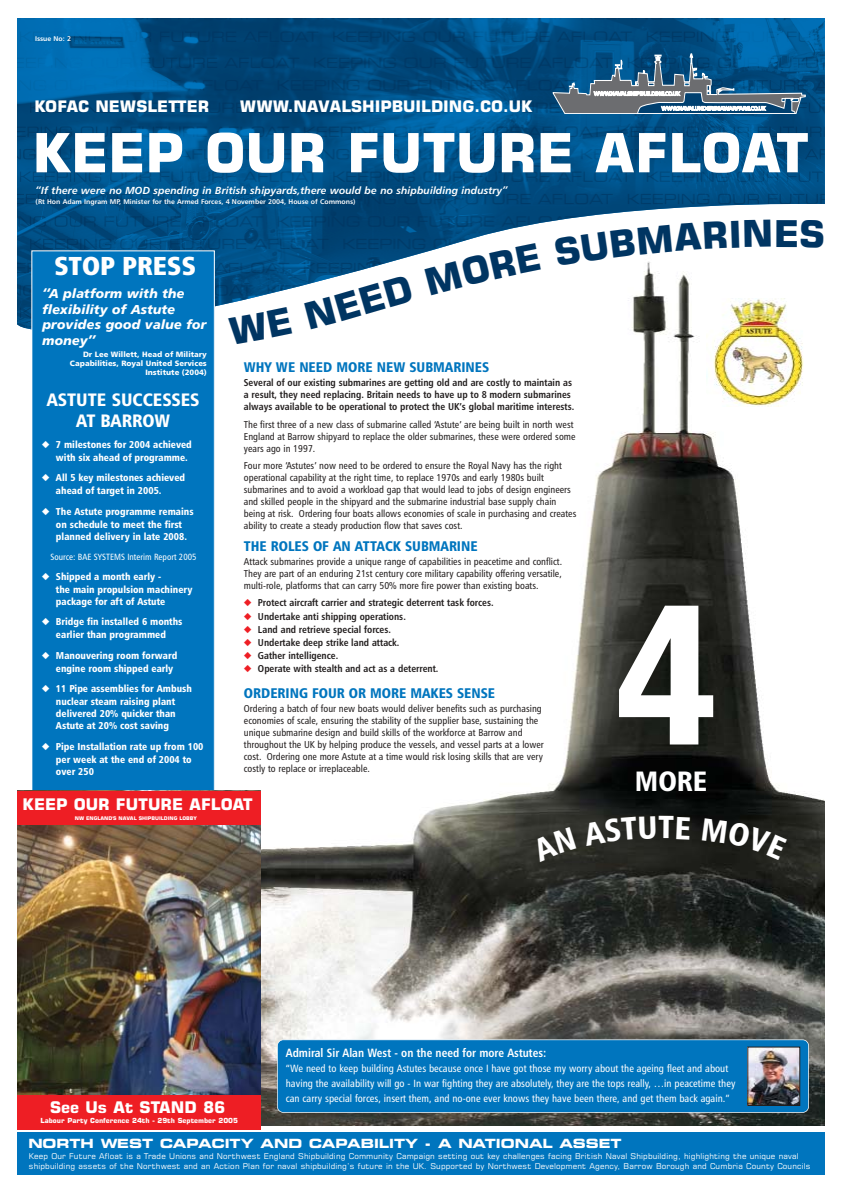
<style>
.page{position:relative;width:841px;height:1191px;background:#fff}
.page>*{position:absolute;margin:0;border:0;box-sizing:border-box;transform-origin:0 0}
.t1{font:200px "Humanist 777 BT Black Condensed B";color:#fff}
.t2{font:700 54px "Square 721 BT";color:#fff}
.t3{font:700 37px "Square 721 BT";color:#003562}
.t4{font:32px "Humanist 777 BT Black Condensed B";color:#fff}
.t5{font:28px "Humanist 777 BT Black Condensed B";color:#fff}
.t6{font:26px "Humanist 777 BT Extra Black Cond B";color:#fff}
.t7{font:18px/21.6px "Humanist 777 BT Black Condensed B";color:#fff;text-align:center}
.t8{font:700 16px "Square 721 BT";color:#fff}
.t9{font:700 15.9px "Square 721 BT";color:#fff}
.t10{font:14px "Humanist 777 BT Black Condensed B";color:#0075be}
.t11{font:13px/15.6px "Humanist 777 BT Black Italic B";color:#fff}
.t12{font:700 expanded 12.7px "Square 721 BT";color:#fff}
.t13{font:12px "Humanist 777 BT Bold Condensed B";color:#fff}
.t14{font:10.5px/15px "Humanist 777 BT Roman Condensed B";color:#fff}
.t15{font:10.3px "Humanist 777 BT Bold Italic B";color:#fff}
.t16{font:10px/12px "Humanist 777 BT Roman Condensed B";color:#231f1f}
.t17{font:10px/13.1px "Humanist 777 BT Black Condensed B";color:#fff}
.t18{font:10px/12px "Humanist 777 BT Bold Condensed B";color:#231f1f}
.t19{font:9px "Humanist 777 BT Roman Condensed B";color:#fff}
.t20{font:8px/9.6px "Square 721 BT";letter-spacing:.02em;color:#fff}
.t21{font:7.7px/9.2px "Humanist 777 BT Black B";color:#fff;text-align:right}
.t22{font:700 7px "Square 721 BT";color:#fff}
.t23{font:6.8px "Humanist 777 BT Bold B";color:#fff}
.t24{font:700 5px "Square 721 BT";color:#fff}
.s1{color:#ee1e24}
</style>
<div class="page">
<img style="left:260px;top:365px;width:565px;height:761px">
<img style="left:17px;top:18px;width:808px;height:313px">
<svg style="left:553px;top:54px;width:253px;height:60px;background:#3e6d8e"></svg>
<div style="left:32px;top:251px;width:182px;height:882px;background:#0075be"></div>
<img style="left:706px;top:299px;width:104px;height:108px">
<div style="left:277px;top:1039px;width:532px;height:74px;background:#0075be"></div>
<img style="left:750px;top:1049px;width:48px;height:55px">
<div style="left:748px;top:1047px;width:52px;height:59px;border:1px solid #231f1f"></div>
<div style="left:17px;top:1126px;width:808px;height:49px;background:#fff"></div>
<div style="left:17px;top:1132px;width:808px;height:43px;background:#0075be"></div>
<img style="left:17px;top:825px;width:244px;height:270px">
<div style="left:17px;top:791px;width:244px;height:34px;background:#ee1e24"></div>
<div style="left:17px;top:1095px;width:244px;height:34px;background:#ee1e24"></div>
<svg style="left:228px;top:307px;width:64px;height:24px"></svg>
<svg style="left:304px;top:275px;width:110px;height:55px"></svg>
<svg style="left:425px;top:243px;width:116px;height:52px"></svg>
<svg style="left:554px;top:220px;width:217px;height:46px"></svg>
<svg style="left:801px;top:219px;width:23px;height:28px"></svg>
<svg style="left:531px;top:827px;width:45px;height:35px;background:#2f302a"></svg>
<svg style="left:583px;top:816px;width:73px;height:30px;background:#282923"></svg>
<svg style="left:676px;top:817px;width:14px;height:22px"></svg>
<svg style="left:702px;top:818px;width:85px;height:42px;background:#1b1c17"></svg>
<p class="t23" style="left:35px;top:36px;width:38px">Issue No: 2</p>
<h3 class="t9" style="left:35px;top:101px;width:176px">KOFAC NEWSLETTER</h3>
<h3 class="t9" style="left:240px;top:101px;width:294px">WWW.NAVALSHIPBUILDING.CO.UK</h3>
<h2 class="t2" style="left:33px;top:134px;width:778px">KEEP OUR FUTURE AFLOAT</h2>
<p class="t15" style="left:36px;top:186px;width:474px">“If there were no MOD spending in British shipyards,there would be no shipbuilding industry”</p>
<p class="t23" style="left:36px;top:199px;width:322px">(Rt Hon Adam Ingram MP, Minister for the Armed Forces, 4 November 2004, House of Commons)</p>
<h3 class="t6" style="left:54px;top:256px;width:143px">STOP PRESS</h3>
<h3 class="t11" style="left:42px;top:287px;width:166px">“A platform with the flexibility of Astute provides good value for money”</h3>
<p class="t21" style="left:70px;top:350px;width:138px">Dr Lee Willett, Head of Military<br>Capabilities, Royal United Services<br>Institute (2004)</p>
<h3 class="t10" style="left:244px;top:362px;width:247px">WHY WE NEED MORE NEW SUBMARINES</h3>
<p class="t18" style="left:244px;top:378px;width:332px">Several of our existing submarines are getting old and are costly to maintain as a result, they need replacing. Britain needs to have up to 8 modern submarines always available to be operational to protect the UK’s global maritime interests.</p>
<p class="t16" style="left:244px;top:419px;width:333px">The first three of a new class of submarine called ‘Astute’ are being built in north west<br>England at Barrow shipyard to replace the older submarines, these were ordered some years ago in 1997.</p>
<p class="t16" style="left:244px;top:461px;width:334px">Four more ‘Astutes’ now need to be ordered to ensure the Royal Navy has the right operational capability at the right time, to replace 1970s and early 1980s built submarines and to avoid a workload gap that would lead to jobs of design engineers and skilled people in the shipyard and the submarine industrial base supply chain being at risk. Ordering four boats allows economies of scale in purchasing and creates ability to create a steady production flow that saves cost.</p>
<h3 class="t7" style="left:47px;top:391px;width:154px">ASTUTE SUCCESSES<br>AT BARROW</h3>
<p class="t17" style="left:56px;top:439px;width:137px;text-indent:-14px">◆ 7 milestones for 2004 achieved with six ahead of programme.</p>
<p class="t17" style="left:56px;top:472px;width:131px;text-indent:-14px">◆ All 5 key milestones achieved ahead of target in 2005.</p>
<p class="t17" style="left:42px;top:506px;width:153px;text-align:center">◆ The Astute programme remains on schedule to meet the first</p>
<p class="t17" style="left:56px;top:531px;width:133px">planned delivery in late 2008.</p>
<p class="t19" style="left:50px;top:553px;width:148px">Source: BAE SYSTEMS Interim Report 2005</p>
<p class="t17" style="left:56px;top:571px;width:138px;text-indent:-14px">◆ Shipped a month early -<br>the main propulsion machinery</p>
<p class="t17" style="left:56px;top:596px;width:111px">package for aft of Astute</p>
<p class="t17" style="left:42px;top:616px;width:142px;text-align:center">◆ Bridge fin installed 6 months earlier than programmed</p>
<p class="t17" style="left:56px;top:650px;width:123px;text-indent:-14px">◆ Manouvering room forward engine room shipped early</p>
<p class="t17" style="left:42px;top:683px;width:152px;text-align:center">◆ 11 Pipe assemblies for Ambush nuclear steam raising plant</p>
<p class="t17" style="left:56px;top:709px;width:121px;line-height:12px">delivered 20% quicker than<br>Astute at 20% cost saving</p>
<p class="t17" style="left:42px;top:741px;width:163px;text-align:center">◆ Pipe Installation rate up from 100 per week at the end of 2004 to</p>
<p class="t17" style="left:56px;top:766px;width:39px">over 250</p>
<h3 class="t10" style="left:244px;top:541px;width:235px">THE ROLES OF AN ATTACK SUBMARINE</h3>
<p class="t16" style="left:244px;top:556px;width:320px;text-align:justify">Attack submarines provide a unique range of capabilities in peacetime and conflict.<br>They are part of an enduring 21st century core military capability offering versatile, multi-role, platforms that can carry 50% more fire power than existing boats.</p>
<p class="t18" style="left:244px;top:598px;width:251px"><span class="s1">◆</span> Protect aircraft carrier and strategic deterrent task forces.</p>
<p class="t18" style="left:244px;top:611px;width:164px"><span class="s1">◆</span> Undertake anti shipping operations.</p>
<p class="t18" style="left:244px;top:624px;width:149px"><span class="s1">◆</span> Land and retrieve special forces.</p>
<p class="t18" style="left:244px;top:637px;width:157px"><span class="s1">◆</span> Undertake deep strike land attack.</p>
<p class="t18" style="left:244px;top:650px;width:96px"><span class="s1">◆</span> Gather intelligence.</p>
<p class="t18" style="left:244px;top:663px;width:196px"><span class="s1">◆</span> Operate with stealth and act as a deterrent.</p>
<h3 class="t10" style="left:244px;top:688px;width:253px">ORDERING FOUR OR MORE MAKES SENSE</h3>
<p class="t16" style="left:244px;top:704px;width:301px">Ordering a batch of four new boats would deliver benefits such as purchasing economies of scale, ensuring the stability of the supplier base, sustaining the unique submarine design and build skills of the workforce at Barrow and throughout the UK by helping produce the vessels, and vessel parts at a lower cost. Ordering one more Astute at a time would risk losing skills that are very costly to replace or irreplaceable.</p>
<h3 class="t8" style="left:23px;top:799px;width:232px">KEEP OUR FUTURE AFLOAT</h3>
<p class="t24" style="left:75px;top:817px;width:124px">NW ENGLAND'S NAVAL SHIPBUILDING LOBBY</p>
<h1 class="t1" style="left:613px;top:602px;width:107px">4</h1>
<h3 class="t5" style="left:635px;top:772px;width:74px">MORE</h3>
<h3 class="t4" style="left:658px;top:816px;width:18px">T</h3>
<h3 class="t3" style="left:774px;top:220px;width:27px">E</h3>
<h3 class="t8" style="left:50px;top:1101px;width:177px">See Us At STAND 86</h3>
<p class="t22" style="left:40px;top:1118px;width:199px">Labour Party Conference 24th - 29th September 2005</p>
<p class="t13" style="left:286px;top:1048px;width:262px">Admiral Sir Alan West - on the need for more Astutes:</p>
<p class="t14" style="left:286px;top:1062px;width:451px">“We need to keep building Astutes because once I have got those my worry about the ageing fleet and about having the availability will go - In war fighting they are absolutely, they are the tops really, …in peacetime they can carry special forces, insert them, and no-one ever knows they have been there, and get them back again.”</p>
<p class="t12" style="left:28px;top:1139px;width:595px">NORTH WEST CAPACITY AND CAPABILITY - A NATIONAL ASSET</p>
<p class="t20" style="left:29px;top:1152px;width:783px">Keep Our Future Afloat is a Trade Unions and Northwest England Shipbuilding Community Campaign setting out key challenges facing British Naval Shipbuilding, highlighting the unique naval shipbuilding assets of the Northwest and an Action Plan for naval shipbuilding’s future in the UK. Supported by Northwest Development Agency, Barrow Borough and Cumbria County Councils</p>
</div>
